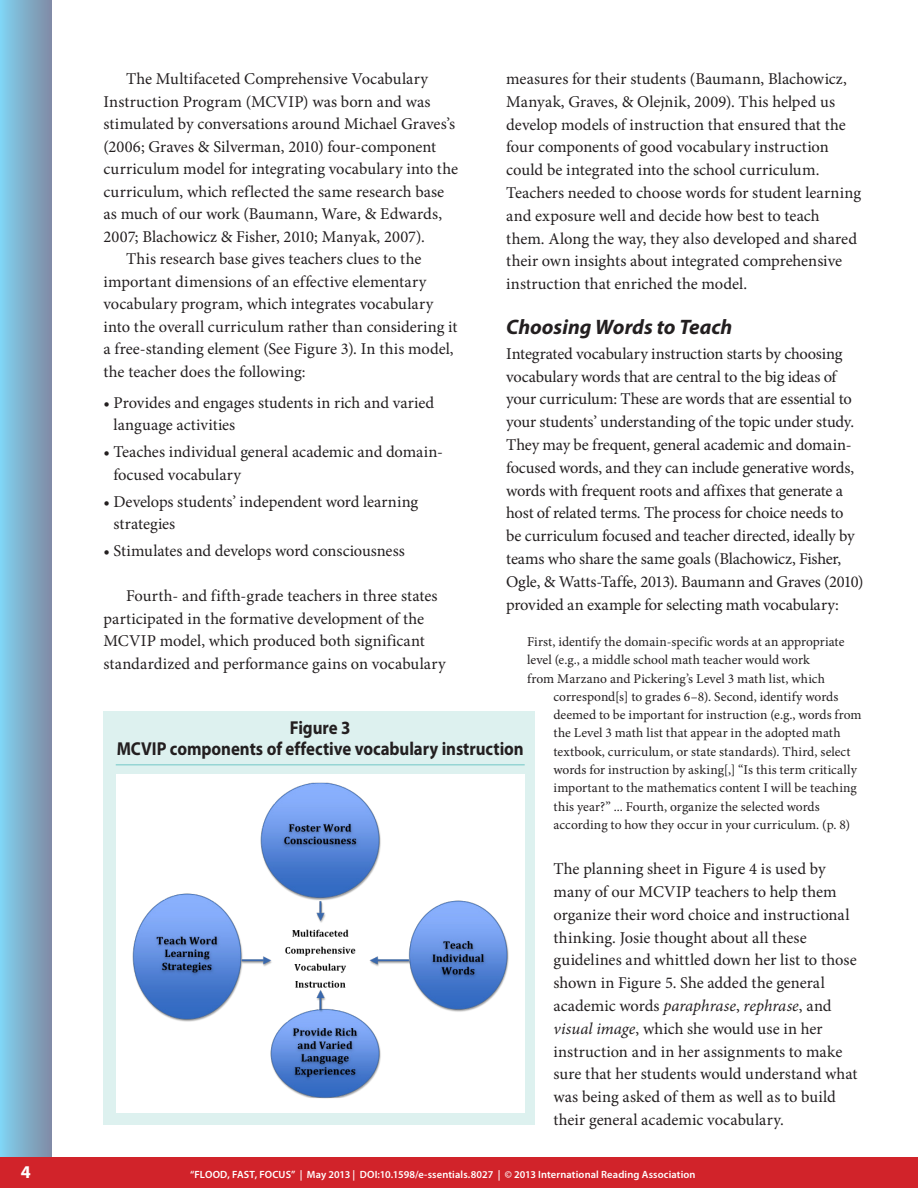
<style>
.page{position:relative;width:918px;height:1188px;background:#fff}
.page>*{position:absolute;margin:0;border:0;box-sizing:border-box;transform-origin:0 0}
.S2{font:italic 700 21px "Myriad Pro";color:#231f20}
.FigH{font:700 18.75px/21px "Myriad Pro";letter-spacing:-.005em;color:#231f20;text-align:center;scale:.9 1}
.t1{font:700 18px "Myriad Pro";color:#fff}
.BCE{font:16.5px/22.8px "Minion Pro";color:#231f20}
.BC{font:16.5px/22.5px "Minion Pro";color:#231f20}
.BCnoindent{font:16.5px/22.8px "Minion Pro";letter-spacing:-.015em;color:#231f20}
.FL{font:16.5px/22.8px "Minion Pro";color:#231f20}
.List_3{font:16.5px/22.5px "Minion Pro";letter-spacing:-.005em;color:#231f20}
.List_6{font:16.5px/22.5px "Minion Pro";color:#231f20}
.EX{font:13.5px "Minion Pro";letter-spacing:.005em;color:#231f20}
.t2{font:600 10.5px "Myriad Pro";letter-spacing:.015em;color:#fff}
.s1{font-style:italic}
</style>
<div class="page">
<div style="left:0;top:0;width:52px;height:1158px;background:linear-gradient(to right,#80d3f1,#808ba5)"></div>
<div style="left:0;top:1158px;width:918px;height:30px;background:#d1232a"></div>
<div style="left:104px;top:711px;width:432px;height:414px;background:#ddf1ef"></div>
<hr style="left:116px;top:764px;width:409px;height:2px;background:#95d5d4">
<img style="left:116px;top:774px;width:409px;height:334px">
<p class="BCE" style="left:506px;top:67px;width:356px">measures for their students (Baumann, Blachowicz, Manyak, Graves, &amp; Olejnik, 2009). This helped us develop models of instruction that ensured that the four components of good vocabulary instruction could be integrated into the school curriculum.<br>Teachers needed to choose words for student learning and exposure well and decide how best to teach them. Along the way, they also developed and shared their own insights about integrated comprehensive instruction that enriched the model.</p>
<p class="S2" style="left:506px;top:314px;width:228px">Choosing Words to Teach</p>
<p class="BCnoindent" style="left:506px;top:342px;width:359px">Integrated vocabulary instruction starts by choosing vocabulary words that are central to the big ideas of your curriculum: These are words that are essential to your students’ understanding of the topic under study.<br>They may be frequent, general academic and domain&shy;focused words, and they can include generative words, words with frequent roots and affixes that generate a host of related terms. The process for choice needs to<br>be curriculum focused and teacher directed, ideally by teams who share the same goals (Blachowicz, Fisher, Ogle, &amp; Watts-Taffe, 2013). Baumann and Graves (2010) provided an example for selecting math vocabulary:</p>
<p class="EX" style="left:527px;top:633px;width:319px">First, identify the domain-specific words at an appropriate</p>
<p class="EX" style="left:527px;top:651px;width:284px">level (e.g., a middle school math teacher would work</p>
<p class="EX" style="left:527px;top:669px;width:299px">from Marzano and Pickering’s Level 3 math list, which</p>
<p class="EX" style="left:553px;top:687px;width:286px">correspond[s] to grades 6–8). Second, identify words</p>
<p class="EX" style="left:553px;top:706px;width:310px">deemed to be important for instruction (e.g., words from</p>
<p class="EX" style="left:553px;top:724px;width:289px">the Level 3 math list that appear in the adopted math</p>
<p class="EX" style="left:553px;top:742px;width:299px">textbook, curriculum, or state standards). Third, select</p>
<p class="EX" style="left:553px;top:761px;width:305px">words for instruction by asking[,] “Is this term critically</p>
<p class="EX" style="left:553px;top:779px;width:305px">important to the mathematics content I will be teaching</p>
<p class="EX" style="left:553px;top:797px;width:268px">this year?” ... Fourth, organize the selected words</p>
<p class="EX" style="left:553px;top:816px;width:298px">according to how they occur in your curriculum. (p. 8)</p>
<p class="FL" style="left:553px;top:858px;width:306px">The planning sheet in Figure 4 is used by many of our MCVIP teachers to help them organize their word choice and instructional thinking. Josie thought about all these guidelines and whittled down her list to those shown in Figure 5. She added the general academic words <span class="s1">paraphrase</span>, <span class="s1">rephrase</span>, and <span class="s1">visual image</span>, which she would use in her instruction and in her assignments to make sure that her students would understand what was being asked of them as well as to build their general academic vocabulary.</p>
<p class="BC" style="left:103px;top:68px;width:356px;text-indent:23px">The Multifaceted Comprehensive Vocabulary Instruction Program (MCVIP) was born and was stimulated by conversations around Michael Graves’s (2006; Graves &amp; Silverman, 2010) four-component curriculum model for integrating vocabulary into the curriculum, which reflected the same research base as much of our work (Baumann, Ware, &amp; Edwards, 2007; Blachowicz &amp; Fisher, 2010; Manyak, 2007).</p>
<p class="BC" style="left:103px;top:248px;width:356px;text-indent:23px">This research base gives teachers clues to the important dimensions of an effective elementary vocabulary program, which integrates vocabulary into the overall curriculum rather than considering it a free-standing element (See Figure 3). In this model, the teacher does the following:</p>
<p class="List_6" style="left:114px;top:392px;width:322px;text-indent:-10px">• Provides and engages students in rich and varied language activities</p>
<p class="List_3" style="left:114px;top:441px;width:331px;text-indent:-10px">• Teaches individual general academic and domain&shy;focused vocabulary</p>
<p class="List_3" style="left:114px;top:491px;width:306px;text-indent:-10px">• Develops students’ independent word learning strategies</p>
<p class="List_3" style="left:103px;top:540px;width:303px">• Stimulates and develops word consciousness</p>
<p class="BCE" style="left:103px;top:585px;width:344px;text-indent:23px">Fourth- and fifth-grade teachers in three states participated in the formative development of the MCVIP model, which produced both significant standardized and performance gains on vocabulary</p>
<p class="FigH" style="left:117px;top:717px;width:454px">Figure 3<br>MCVIP components of effective vocabulary instruction</p>
<p class="t1" style="left:21px;top:1161px;width:11px">4</p>
<p class="t2" style="left:190px;top:1168px;width:507px">“FLOOD, FAST, FOCUS” | May 2013 | DOI:10.1598/e-ssentials.8027 | © 2013 International Reading Association</p>
</div>
